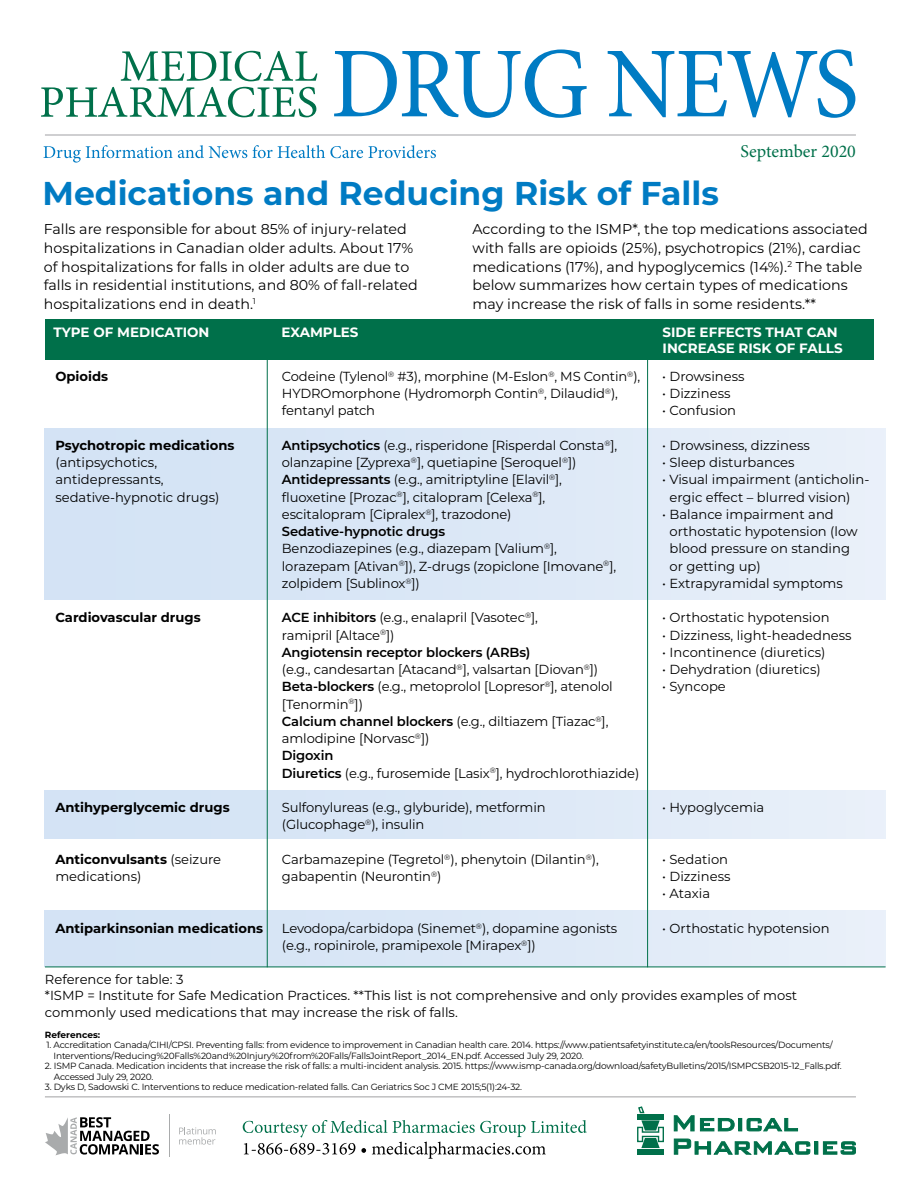
<style>
.page{position:relative;width:918px;height:1188px;background:#fff}
.page>*{position:absolute;margin:0;border:0;box-sizing:border-box;transform-origin:0 0}
.t1{font:100.5px "Minion Pro";letter-spacing:-.03em;color:#007bc3;scale:.95 1}
.t2{font:700 33px "Montserrat";color:#007bc3}
.t3{font:18px "Minion Pro";color:#00704a}
.t4{font:14.25px/18.8px "Montserrat";color:#000}
.t5{font:700 13.5px/15.5px "Montserrat";color:#fff}
.t6{font:13.2px/17.2px "Montserrat";letter-spacing:-.01em;color:#000}
.t7{font:700 13.2px "Montserrat";color:#000}
.t8{font:9px/10.5px "Montserrat";letter-spacing:-.02em;color:#000}
.t9{font:700 9px "Montserrat";color:#000}
.s1{font-weight:700}
.s2{font-weight:600}
</style>
<div class="page">
<div style="left:45px;top:911px;width:841px;height:56px;background:linear-gradient(to right,#d1e1f4,#e8eff9)"></div>
<svg style="left:41px;top:87px;width:275px;height:30px"></svg>
<svg style="left:121px;top:51px;width:196px;height:30px"></svg>
<svg style="left:243px;top:1120px;width:344px;height:39px"></svg>
<div style="left:637px;top:1149px;width:27px;height:6px;background:#00704a"></div>
<svg style="left:637px;top:1106px;width:27px;height:42px"></svg>
<svg style="left:674px;top:1115px;width:182px;height:40px"></svg>
<hr style="left:45px;top:135px;width:811px;height:1px;background:#a1a1a4">
<hr style="left:45px;top:1096px;width:811px;height:1px;background:#a1a1a4">
<svg style="left:43px;top:145px;width:393px;height:18px"></svg>
<svg style="left:45px;top:1117px;width:114px;height:38px"></svg>
<svg style="left:179px;top:1127px;width:37px;height:18px"></svg>
<hr style="left:169px;top:1115px;width:1px;height:42px;background:#a9abac">
<div style="left:45px;top:319px;width:829px;height:41px;background:#00704a"></div>
<div style="left:45px;top:429px;width:841px;height:170px;background:linear-gradient(to right,#d1e1f4,#e8eff9)"></div>
<div style="left:45px;top:790px;width:841px;height:48px;background:linear-gradient(to right,#d1e1f4,#e8eff9)"></div>
<hr style="left:267px;top:345px;width:1px;height:622px;background:#00704a">
<hr style="left:647px;top:346px;width:1px;height:621px;background:#00704a">
<hr style="left:45px;top:967px;width:841px;height:1px;background:#00704a">
<h1 class="t1" style="left:331px;top:17px;width:557px">DRUG NEWS</h1>
<h3 class="t3" style="left:740px;top:139px;width:117px">September 2020</h3>
<h2 class="t2" style="left:43px;top:170px;width:678px">Medications and Reducing Risk of Falls</h2>
<p class="t4" style="left:44px;top:219px;width:375px">Falls are responsible for about 85% of injury-related hospitalizations in Canadian older adults. About 17% of hospitalizations for falls in older adults are due to falls in residential institutions, and 80% of fall-related hospitalizations end in death.<sup>1</sup></p>
<p class="t4" style="left:472px;top:219px;width:397px">According to the ISMP*, the top medications associated with falls are opioids (25%), psychotropics (21%), cardiac medications (17%), and hypoglycemics (14%).<sup>2</sup> The table below summarizes how certain types of medications may increase the risk of falls in some residents.**</p>
<p class="t5" style="left:54px;top:324px;width:157px">TYPE OF MEDICATION</p>
<p class="t5" style="left:282px;top:324px;width:78px">EXAMPLES</p>
<p class="t5" style="left:663px;top:324px;width:182px">SIDE EFFECTS THAT CAN<br>INCREASE RISK OF FALLS</p>
<p class="t7" style="left:55px;top:367px;width:54px">Opioids</p>
<p class="t7" style="left:55px;top:436px;width:181px">Psychotropic medications</p>
<p class="t6" style="left:55px;top:453px;width:166px">(antipsychotics, antidepressants, sedative-hypnotic drugs)</p>
<p class="t7" style="left:55px;top:608px;width:147px">Cardiovascular drugs</p>
<p class="t7" style="left:55px;top:798px;width:176px">Antihyperglycemic drugs</p>
<p class="t6" style="left:55px;top:850px;width:167px"><span class="s1">Anticonvulsants</span> (seizure medications)</p>
<p class="t7" style="left:55px;top:919px;width:209px">Antiparkinsonian medications</p>
<p class="t6" style="left:282px;top:367px;width:360px">Codeine (Tylenol<sup>®</sup> #3), morphine (M-Eslon<sup>®</sup>, MS Contin<sup>®</sup>),<br>HYDROmorphone (Hydromorph Contin<sup>®</sup>, Dilaudid<sup>®</sup>), fentanyl patch</p>
<p class="t6" style="left:282px;top:436px;width:337px"><span class="s2">Antipsychotics</span> (e.g., risperidone [Risperdal Consta<sup>®</sup>], olanzapine [Zyprexa<sup>®</sup>], quetiapine [Seroquel<sup>®</sup>])<br><span class="s2">Antidepressants</span> (e.g., amitriptyline [Elavil<sup>®</sup>], fluoxetine [Prozac<sup>®</sup>], citalopram [Celexa<sup>®</sup>], escitalopram [Cipralex<sup>®</sup>], trazodone)<br><span class="s2">Sedative-hypnotic drugs<br></span>Benzodiazepines (e.g., diazepam [Valium<sup>®</sup>], lorazepam [Ativan<sup>®</sup>]), Z-drugs (zopiclone [Imovane<sup>®</sup>], zolpidem [Sublinox<sup>®</sup>])</p>
<p class="t6" style="left:282px;top:609px;width:359px"><span class="s2">ACE inhibitors</span> (e.g., enalapril [Vasotec<sup>®</sup>],<br>ramipril [Altace<sup>®</sup>])<br><span class="s2">Angiotensin receptor blockers (ARBs)<br></span>(e.g., candesartan [Atacand<sup>®</sup>], valsartan [Diovan<sup>®</sup>])<br><span class="s2">Beta-blockers</span> (e.g., metoprolol [Lopresor<sup>®</sup>], atenolol [Tenormin<sup>®</sup>])<br><span class="s2">Calcium channel blockers</span> (e.g., diltiazem [Tiazac<sup>®</sup>], amlodipine [Norvasc<sup>®</sup>])<br><span class="s2">Digoxin<br>Diuretics</span> (e.g., furosemide [Lasix<sup>®</sup>], hydrochlorothiazide)</p>
<p class="t6" style="left:282px;top:798px;width:265px">Sulfonylureas (e.g., glyburide), metformin (Glucophage<sup>®</sup>), insulin</p>
<p class="t6" style="left:282px;top:850px;width:319px">Carbamazepine (Tegretol<sup>®</sup>), phenytoin (Dilantin<sup>®</sup>), gabapentin (Neurontin<sup>®</sup>)</p>
<p class="t6" style="left:282px;top:919px;width:337px">Levodopa/carbidopa (Sinemet<sup>®</sup>), dopamine agonists (e.g., ropinirole, pramipexole [Mirapex<sup>®</sup>])</p>
<p class="t6" style="left:662px;top:367px;width:84px">• Drowsiness</p>
<p class="t6" style="left:662px;top:384px;width:70px">• Dizziness</p>
<p class="t6" style="left:662px;top:402px;width:75px">• Confusion</p>
<p class="t6" style="left:662px;top:436px;width:149px">• Drowsiness, dizziness</p>
<p class="t6" style="left:662px;top:453px;width:134px">• Sleep disturbances</p>
<p class="t6" style="left:670px;top:471px;width:201px;text-indent:-7px">• Visual impairment (anticholin&shy;ergic effect – blurred vision)</p>
<p class="t6" style="left:670px;top:505px;width:190px;text-indent:-7px">• Balance impairment and orthostatic hypotension (low blood pressure on standing or getting up)</p>
<p class="t6" style="left:662px;top:574px;width:182px">• Extrapyramidal symptoms</p>
<p class="t6" style="left:662px;top:609px;width:169px">• Orthostatic hypotension</p>
<p class="t6" style="left:662px;top:626px;width:191px">• Dizziness, light-headedness</p>
<p class="t6" style="left:662px;top:643px;width:165px">• Incontinence (diuretics)</p>
<p class="t6" style="left:662px;top:660px;width:160px">• Dehydration (diuretics)</p>
<p class="t6" style="left:662px;top:678px;width:65px">• Syncope</p>
<p class="t6" style="left:662px;top:798px;width:104px">• Hypoglycemia</p>
<p class="t6" style="left:662px;top:850px;width:67px">• Sedation</p>
<p class="t6" style="left:662px;top:867px;width:70px">• Dizziness</p>
<p class="t6" style="left:662px;top:885px;width:50px">• Ataxia</p>
<p class="t6" style="left:662px;top:919px;width:169px">• Orthostatic hypotension</p>
<p class="t6" style="left:45px;top:971px;width:754px;line-height:16.5px">Reference for table: 3<br>*ISMP = Institute for Safe Medication Practices. **This list is not comprehensive and only provides examples of most commonly used medications that may increase the risk of falls.</p>
<p class="t9" style="left:45px;top:1028px;width:57px">References:</p>
<p class="t8" style="left:54px;top:1039px;width:781px;text-indent:-7px">1. Accreditation Canada/CIHI/CPSI. Preventing falls: from evidence to improvement in Canadian health care. 2014. https://www.patientsafetyinstitute.ca/en/toolsResources/Documents/<br>Interventions/Reducing%20Falls%20and%20Injury%20from%20Falls/FallsJointReport_2014_EN.pdf. Accessed July 29, 2020.</p>
<p class="t8" style="left:54px;top:1060px;width:789px;text-indent:-9px">2. ISMP Canada. Medication incidents that increase the risk of falls: a multi-incident analysis. 2015. https://www.ismp-canada.org/download/safetyBulletins/2015/ISMPCSB2015-12_Falls.pdf.<br>Accessed July 29, 2020.</p>
<p class="t8" style="left:45px;top:1081px;width:479px">3. Dyks D, Sadowski C. Interventions to reduce medication-related falls. Can Geriatrics Soc J CME 2015;5(1):24-32.</p>
</div>
